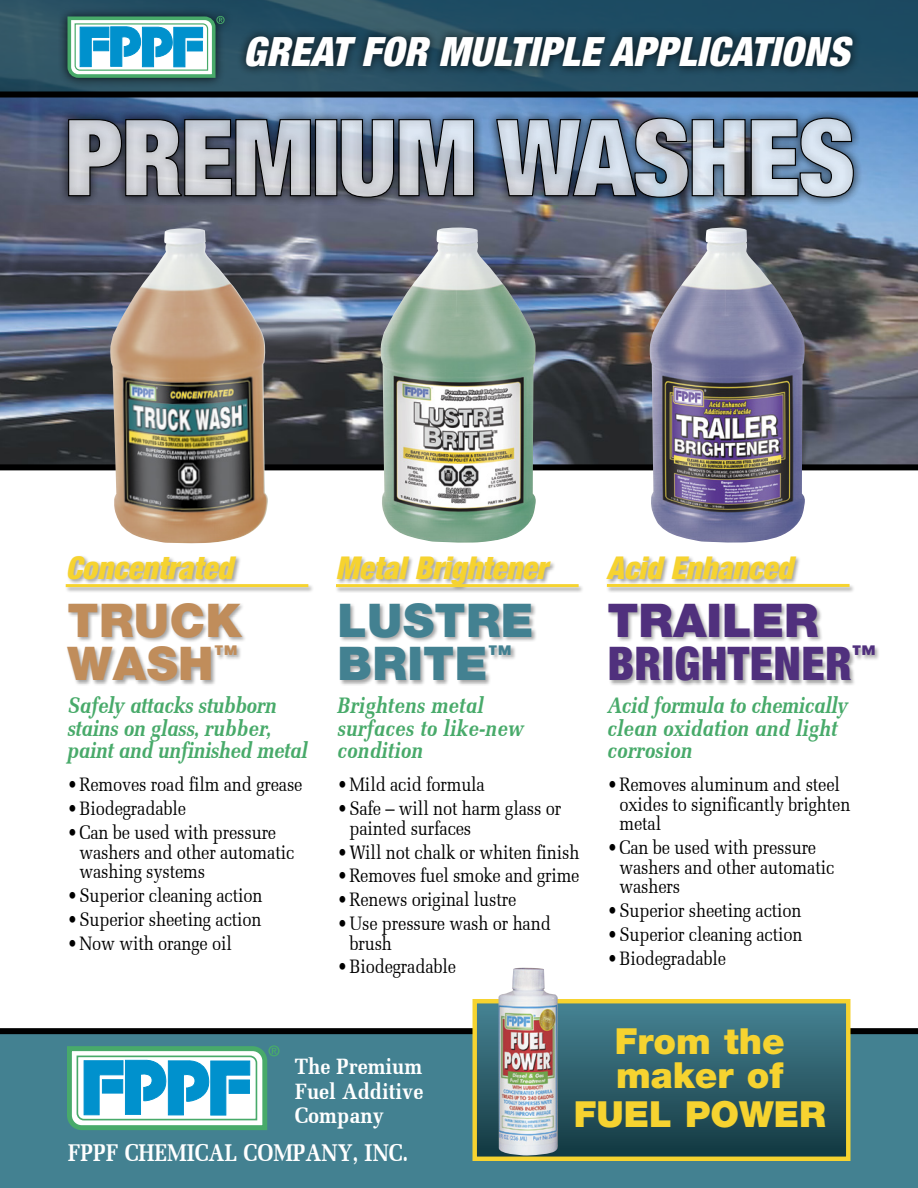
<style>
.page{position:relative;width:918px;height:1188px;background:#fff}
.page>*{position:absolute;margin:0;border:0;box-sizing:border-box;transform-origin:0 0}
.t1{font:900 condensed 106.5px "Helvetica Neue LT Std";letter-spacing:-.02em;color:#fff}
.t2{font:900 condensed 46.5px/43.5px "Helvetica Neue LT Std";letter-spacing:.01em;color:#50307d}
.t3{font:900 46.5px/43.5px "Helvetica Neue LT Std";letter-spacing:.01em;color:#438191}
.t4{font:900 46.5px/43.5px "Helvetica Neue LT Std";letter-spacing:.01em;color:#c08d5b}
.t5{font:italic 900 condensed 40.5px "Helvetica Neue LT Std";letter-spacing:.01em;color:#fff}
.t6{font:900 36px/34.5px "Helvetica Neue LT Std";color:#f6d330}
.t7{font:italic 900 condensed 31.5px "Helvetica Neue LT Std";color:#f6d330;scale:.96 1}
.t8{font:700 24.3px "Melior";color:#fff;scale:.85 1}
.t9{font:italic 700 22.5px/22.5px "Melior";letter-spacing:-.02em;color:#48aa6a;scale:.85 1}
.t10{font:italic 700 22.5px/22.5px "Melior";color:#48aa6a;scale:.85 1}
.t11{font:italic 700 22.5px/22.5px "Melior";letter-spacing:.005em;color:#48aa6a;scale:.85 1}
.t12{font:700 22.35px/24.3px "Melior";color:#fff;text-align:justify;scale:.9 1}
.t13{font:19.5px/19.5px "Melior";letter-spacing:-.01em;color:#000;scale:.85 1}
.s1{font-stretch:normal}
</style>
<div class="page">
<img style="left:0;top:98px;width:918px;height:366px">
<svg style="left:0;top:0;width:918px;height:92px;background:#244e62"></svg>
<div style="left:0;top:1032px;width:918px;height:156px;background:#438191"></div>
<div style="left:0;top:1028px;width:918px;height:6px;background:#000"></div>
<div style="left:0;top:92px;width:918px;height:6px;background:#000"></div>
<div style="left:0;top:464px;width:918px;height:6px;background:#000"></div>
<div style="left:58px;top:7px;width:176px;height:81px;background:#000;opacity:.75"></div>
<svg style="left:68px;top:16px;width:157px;height:62px"></svg>
<div style="left:237px;top:27px;width:625px;height:49px;background:#000;opacity:.75"></div>
<img style="left:650px;top:228px;width:155px;height:315px">
<img style="left:381px;top:228px;width:155px;height:315px">
<img style="left:110px;top:228px;width:158px;height:316px">
<div style="left:66px;top:602px;width:182px;height:84px;background:#000;opacity:.35"></div>
<div style="left:339px;top:602px;width:198px;height:84px;background:#000;opacity:.35"></div>
<div style="left:607px;top:602px;width:273px;height:84px;background:#000;opacity:.35"></div>
<div style="left:58px;top:108px;width:805px;height:100px;background:#000;opacity:.75"></div>
<svg style="left:68px;top:119px;width:244px;height:78px;background:#222731"></svg>
<div style="left:315px;top:119px;width:22px;height:77px;border:1px solid #000"></div>
<svg style="left:340px;top:119px;width:135px;height:79px;background:#222b38"></svg>
<svg style="left:495px;top:117px;width:359px;height:81px;background:#2c3b4e"></svg>
<div style="left:475px;top:1001px;width:373px;height:158px;background:linear-gradient(to bottom,#478494,#133841)"></div>
<div style="left:473px;top:999px;width:378px;height:162px;border:4px solid #f6d330"></div>
<img style="left:498px;top:968px;width:61px;height:188px">
<svg style="left:67px;top:1045px;width:213px;height:85px;background:#74bec8"></svg>
<div style="left:605px;top:555px;width:250px;height:38px;background:#000;opacity:.35"></div>
<hr style="left:607px;top:584px;width:243px;height:3px;background:#f6d330">
<div style="left:65px;top:555px;width:249px;height:38px;background:#000;opacity:.35"></div>
<hr style="left:66px;top:584px;width:242px;height:3px;background:#f6d330">
<div style="left:335px;top:555px;width:249px;height:38px;background:#000;opacity:.35"></div>
<hr style="left:336px;top:584px;width:243px;height:3px;background:#f6d330">
<h3 class="t5" style="left:243px;top:27px;width:608px">GREAT FOR MULTIPLE APPLICATIONS</h3>
<h1 class="t1" style="left:65px;top:90px;width:792px">PREMIUM WASHES</h1>
<h3 class="t7" style="left:66px;top:548px;width:176px">Concentrated</h3>
<h3 class="t7" style="left:336px;top:548px;width:221px">Metal Brightener</h3>
<h3 class="t7" style="left:607px;top:548px;width:195px">Acid Enhanced</h3>
<h2 class="t4" style="left:68px;top:598px;width:176px">TRUCK<br>WASH<sup>™</sup></h2>
<h2 class="t3" style="left:338px;top:598px;width:198px">LUSTRE<br>BRITE<sup>™</sup></h2>
<h2 class="t2" style="left:608px;top:598px;width:270px"><span class="s1">TRAILER<br></span>BRIGHTENER<sup>™</sup></h2>
<p class="t9" style="left:68px;top:694px;width:284px">Safely attacks stubborn stains on glass, rubber, paint and unfinished metal</p>
<p class="t13" style="left:68px;top:775px;width:278px">•Removes road film and grease</p>
<p class="t13" style="left:68px;top:799px;width:141px">•Biodegradable</p>
<p class="t13" style="left:80px;top:823px;width:254px;text-indent:-12px">•Can be used with pressure washers and other automatic washing systems</p>
<p class="t13" style="left:68px;top:886px;width:231px">•Superior cleaning action</p>
<p class="t13" style="left:68px;top:909px;width:230px">•Superior sheeting action</p>
<p class="t13" style="left:68px;top:933px;width:195px">•Now with orange oil</p>
<p class="t11" style="left:338px;top:694px;width:221px">Brightens metal surfaces to like-new condition</p>
<p class="t13" style="left:338px;top:775px;width:175px">•Mild acid formula</p>
<p class="t13" style="left:350px;top:799px;width:251px;text-indent:-12px">•Safe – will not harm glass or painted surfaces</p>
<p class="t13" style="left:338px;top:842px;width:286px">•Will not chalk or whiten finish</p>
<p class="t13" style="left:338px;top:866px;width:286px">•Removes fuel smoke and grime</p>
<p class="t13" style="left:338px;top:890px;width:212px">•Renews original lustre</p>
<p class="t13" style="left:350px;top:914px;width:238px;text-indent:-12px">•Use pressure wash or hand brush</p>
<p class="t13" style="left:338px;top:957px;width:141px">•Biodegradable</p>
<p class="t10" style="left:608px;top:694px;width:284px">Acid formula to chemically clean oxidation and light corrosion</p>
<p class="t13" style="left:620px;top:775px;width:273px;text-indent:-12px">•Removes aluminum and steel oxides to significantly brighten metal</p>
<p class="t13" style="left:620px;top:838px;width:254px;text-indent:-12px">•Can be used with pressure washers and other automatic washers</p>
<p class="t13" style="left:608px;top:901px;width:230px">•Superior sheeting action</p>
<p class="t13" style="left:608px;top:925px;width:231px">•Superior cleaning action</p>
<p class="t13" style="left:608px;top:948px;width:141px">•Biodegradable</p>
<p class="t12" style="left:295px;top:1055px;width:144px">The Premium Fuel Additive Company</p>
<p class="t8" style="left:68px;top:1139px;width:402px">FPPF CHEMICAL COMPANY, INC.</p>
<h3 class="t6" style="left:615px;top:1023px;width:171px">From the maker of</h3>
<h3 class="t6" style="left:574px;top:1097px;width:253px">FUEL POWER</h3>
</div>
